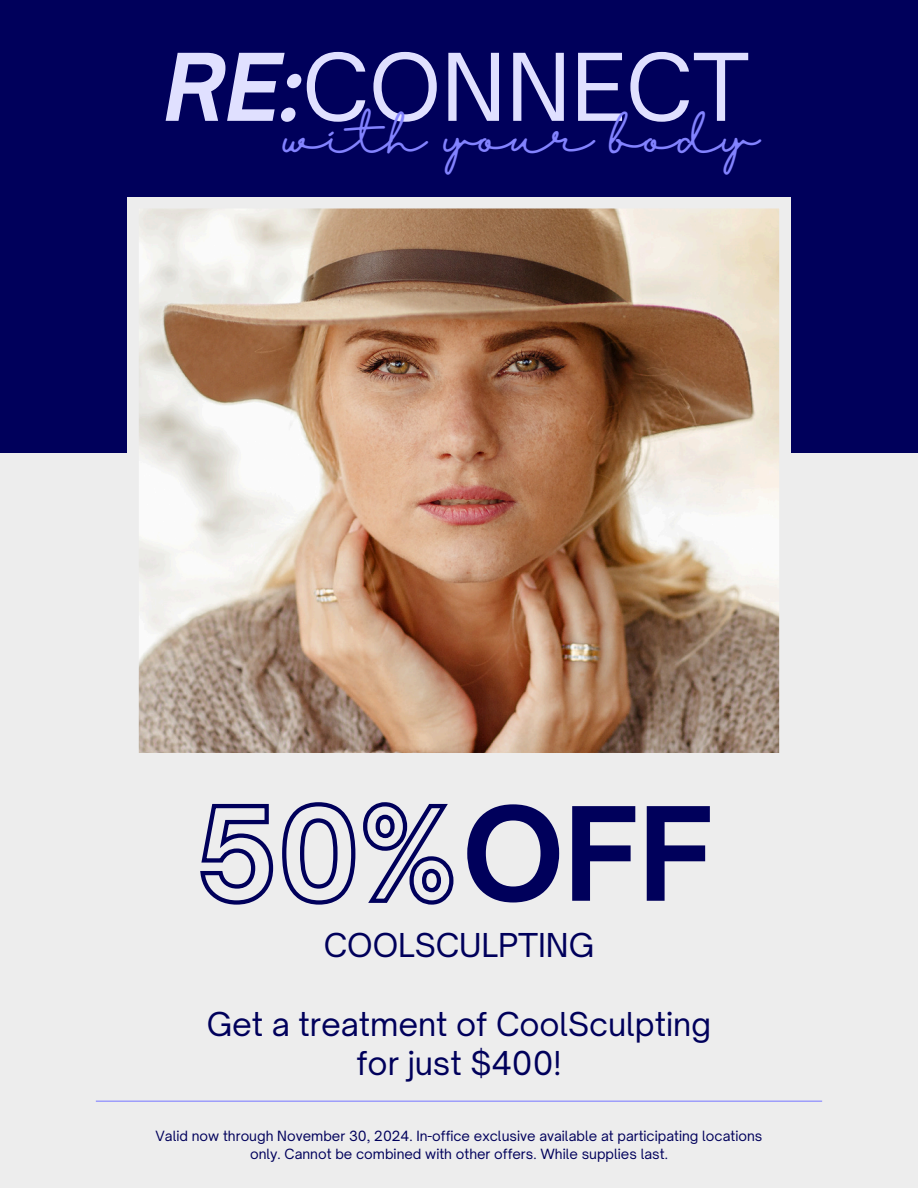
<style>
.page{position:relative;width:918px;height:1188px;background:#00005b}
.page>*{position:absolute;margin:0;border:0;box-sizing:border-box;transform-origin:0 0}
.t1{font:700 124.05px "Open Sauce One";color:rgb(0 0 0/0)}
.t2{font:89.25px "Open Sauce One";color:#e0e0ff}
.t3{font:48.3px "Halimun";color:#8383ff}
.t4{font:31.5px/39.3px "Open Sauce One";letter-spacing:-.005em;color:#00005b;text-align:center}
.t5{font:13.5px/18px "Open Sauce One";color:#00005b;text-align:center}
.s1{font-weight:700;font-style:italic}
.s2{color:#00005b}
</style>
<div class="page">
<div style="left:0;top:453px;width:918px;height:735px;background:#ededed"></div>
<hr style="left:96px;top:1101px;width:726px;height:1px;background:#8383ff">
<img style="left:128px;top:197px;width:662px;height:556px">
<svg style="left:200px;top:802px;width:254px;height:103px"></svg>
<h6 class="t2" style="left:164px;top:32px;width:587px"><span class="s1">RE:</span>CONNECT</h6>
<p class="t3" style="left:284px;top:108px;width:477px">with your body</p>
<h1 class="t1" style="left:196px;top:777px;width:519px">50%<span class="s2">OFF</span></h1>
<h4 class="t4" style="left:324px;top:926px;width:272px">COOLSCULPTING</h4>
<h2 class="t4" style="left:207px;top:1004px;width:506px">Get a treatment of CoolSculpting for just $400!</h2>
<h3 class="t5" style="left:156px;top:1127px;width:608px">Valid now through November 30, 2024. In-office exclusive available at participating locations only. Cannot be combined with other offers. While supplies last.</h3>
</div>
